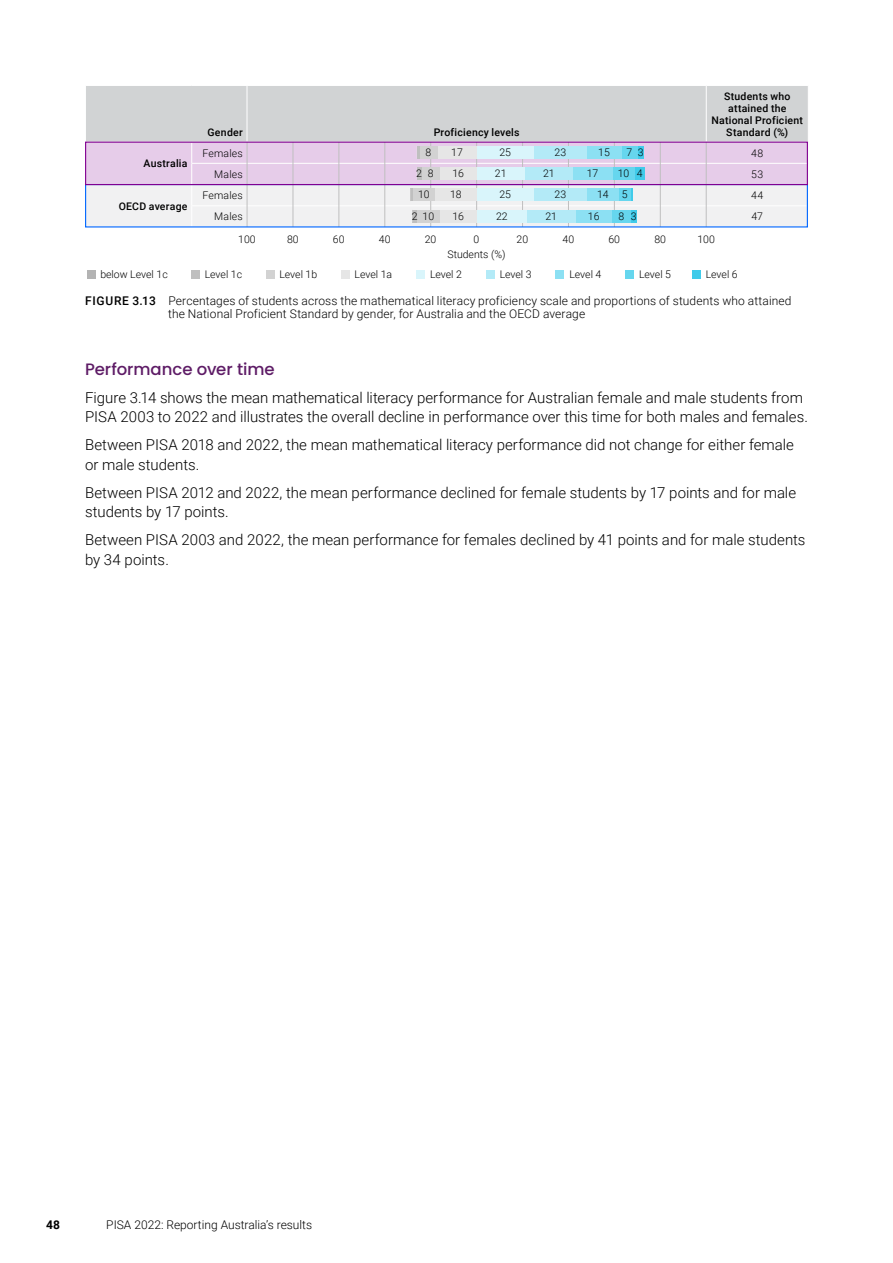
<style>
.page{position:relative;width:893px;height:1263px;background:#fff}
.page>*{position:absolute;margin:0;border:0;box-sizing:border-box;transform-origin:0 0}
.t1{font:500 16.5px "Poppins";color:#5e1c66}
.Body_text{font:300 15px/19.5px "Roboto";color:#000}
.Figure_caption{font:300 12px/13.5px "Roboto";letter-spacing:.01em;color:#000}
.t2{font:700 12px "Roboto";color:#000}
.Table_text_-_right{font:300 10.5px/21.3px "Roboto";color:#000;text-align:center}
.Table_head{font:500 10.5px/12px "Roboto";letter-spacing:.02em;color:#000;text-align:center}
.Table_text_-_right-2{font:500 10.5px "Roboto";letter-spacing:.02em;color:#000}
.Table_text_-_centred{font:300 10.5px "Roboto";letter-spacing:.045em;color:#000}
.s1{font-weight:500}
</style>
<div class="page">
<div style="left:87px;top:270px;width:8px;height:8px;background:#b3b3b3"></div>
<div style="left:266px;top:270px;width:8px;height:8px;background:#d2d2d2"></div>
<div style="left:191px;top:270px;width:9px;height:8px;background:#bfbfbf"></div>
<div style="left:341px;top:270px;width:8px;height:8px;background:#e6e6e6"></div>
<div style="left:416px;top:270px;width:9px;height:8px;background:#d9f5fb"></div>
<div style="left:486px;top:270px;width:9px;height:8px;background:#b3eaf7"></div>
<div style="left:556px;top:270px;width:8px;height:8px;background:#8ce0f3"></div>
<div style="left:625px;top:270px;width:9px;height:8px;background:#66d6ee"></div>
<div style="left:692px;top:270px;width:9px;height:8px;background:#40cbea"></div>
<svg style="left:85px;top:86px;width:723px;height:139px"></svg>
<div style="left:412px;top:210px;width:5px;height:12px;background:#bfbfbf"></div>
<div style="left:85px;top:142px;width:723px;height:43px;border:1px solid #820091"></div>
<p class="Table_text_-_right-2" style="left:144px;top:156px;width:45px">Australia</p>
<p class="Table_text_-_right-2" style="left:119px;top:199px;width:70px">OECD average</p>
<p class="Table_head" style="left:208px;top:126px;width:37px">Gender</p>
<p class="Table_head" style="left:434px;top:126px;width:87px">Proficiency levels</p>
<p class="Table_head" style="left:712px;top:90px;width:93px">Students who attained the<br>National Proficient<br>Standard (%)</p>
<p class="Table_text_-_right" style="left:425px;top:141px;width:7px">8</p>
<p class="Table_text_-_right" style="left:428px;top:162px;width:7px">8</p>
<p class="Table_text_-_right" style="left:418px;top:184px;width:13px">10</p>
<p class="Table_text_-_right" style="left:423px;top:205px;width:13px">10</p>
<p class="Table_text_-_right" style="left:495px;top:141px;width:18px">25<br>21<br>25<br>22</p>
<p class="Table_text_-_right" style="left:555px;top:141px;width:13px">23</p>
<p class="Table_text_-_right" style="left:637px;top:141px;width:8px;text-align:left">3<br>4</p>
<p class="Table_text_-_right" style="left:450px;top:141px;width:15px;text-align:left">17<br>16<br>18<br>16</p>
<p class="Table_text_-_right" style="left:598px;top:141px;width:13px">15</p>
<p class="Table_text_-_right" style="left:626px;top:141px;width:7px">7</p>
<p class="Table_text_-_right" style="left:618px;top:162px;width:13px">10</p>
<p class="Table_text_-_right" style="left:622px;top:184px;width:7px">5</p>
<p class="Table_text_-_right" style="left:618px;top:205px;width:7px">8</p>
<p class="Table_text_-_right" style="left:202px;top:142px;width:42px">Females</p>
<p class="Table_text_-_centred" style="left:751px;top:146px;width:14px">48</p>
<p class="Table_text_-_right" style="left:214px;top:163px;width:30px">Males</p>
<p class="Table_text_-_centred" style="left:751px;top:167px;width:14px">53</p>
<p class="Table_text_-_right" style="left:543px;top:162px;width:13px">21</p>
<p class="Table_text_-_right" style="left:416px;top:162px;width:7px">2</p>
<p class="Table_text_-_right" style="left:412px;top:205px;width:7px">2</p>
<p class="Table_text_-_right" style="left:587px;top:162px;width:13px">17</p>
<p class="Table_text_-_right" style="left:555px;top:184px;width:13px">23</p>
<p class="Table_text_-_right" style="left:597px;top:184px;width:13px">14</p>
<p class="Table_text_-_right" style="left:588px;top:205px;width:13px">16</p>
<p class="Table_text_-_right" style="left:202px;top:184px;width:42px">Females</p>
<p class="Table_text_-_centred" style="left:751px;top:188px;width:14px">44</p>
<p class="Table_text_-_right" style="left:214px;top:206px;width:30px">Males</p>
<p class="Table_text_-_centred" style="left:751px;top:209px;width:13px">47</p>
<p class="Table_text_-_right" style="left:545px;top:205px;width:13px">21</p>
<p class="Table_text_-_right" style="left:631px;top:205px;width:7px">3</p>
<p class="Table_text_-_right" style="left:238px;top:228px;width:19px">100</p>
<p class="Table_text_-_right" style="left:287px;top:228px;width:13px">80</p>
<p class="Table_text_-_right" style="left:333px;top:228px;width:13px">60</p>
<p class="Table_text_-_right" style="left:379px;top:228px;width:13px">40</p>
<p class="Table_text_-_right" style="left:425px;top:228px;width:13px">20</p>
<p class="Table_text_-_right" style="left:447px;top:231px;width:60px;line-height:15px">0<br>Students (%)</p>
<p class="Table_text_-_right" style="left:517px;top:228px;width:13px">20</p>
<p class="Table_text_-_right" style="left:562px;top:228px;width:13px">40</p>
<p class="Table_text_-_right" style="left:608px;top:228px;width:13px">60</p>
<p class="Table_text_-_right" style="left:654px;top:228px;width:13px">80</p>
<p class="Table_text_-_right" style="left:697px;top:228px;width:19px">100</p>
<p class="Table_text_-_right" style="left:100px;top:263px;width:69px">below Level 1c</p>
<p class="Table_text_-_right" style="left:205px;top:263px;width:39px">Level 1c</p>
<p class="Table_text_-_right" style="left:279px;top:263px;width:39px">Level 1b</p>
<p class="Table_text_-_right" style="left:355px;top:263px;width:39px">Level 1a</p>
<p class="Table_text_-_right" style="left:430px;top:263px;width:34px">Level 2</p>
<p class="Table_text_-_right" style="left:500px;top:263px;width:34px">Level 3</p>
<p class="Table_text_-_right" style="left:569px;top:263px;width:34px">Level 4</p>
<p class="Table_text_-_right" style="left:639px;top:263px;width:34px">Level 5</p>
<p class="Table_text_-_right" style="left:706px;top:263px;width:34px">Level 6</p>
<p class="Figure_caption" style="left:168px;top:293px;width:625px;text-indent:-83px"><span class="s1">FIGURE 3.13</span> Percentages of students across the mathematical literacy proficiency scale and proportions of students who attained the National Proficient Standard by gender, for Australia and the OECD average</p>
<h3 class="t1" style="left:85px;top:359px;width:191px">Performance over time</h3>
<p class="Body_text" style="left:85px;top:387px;width:724px">Figure 3.14 shows the mean mathematical literacy performance for Australian female and male students from<br>PISA 2003 to 2022 and illustrates the overall decline in performance over this time for both males and females.</p>
<p class="Body_text" style="left:85px;top:434px;width:710px">Between PISA 2018 and 2022, the mean mathematical literacy performance did not change for either female or male students.</p>
<p class="Body_text" style="left:85px;top:482px;width:713px">Between PISA 2012 and 2022, the mean performance declined for female students by 17 points and for male students by 17 points.</p>
<p class="Body_text" style="left:85px;top:529px;width:722px">Between PISA 2003 and 2022, the mean performance for females declined by 41 points and for male students by 34 points.</p>
<p class="t2" style="left:46px;top:1217px;width:15px">48</p>
<p class="Figure_caption" style="left:106px;top:1218px;width:207px">PISA 2022: Reporting Australia’s results</p>
</div>
